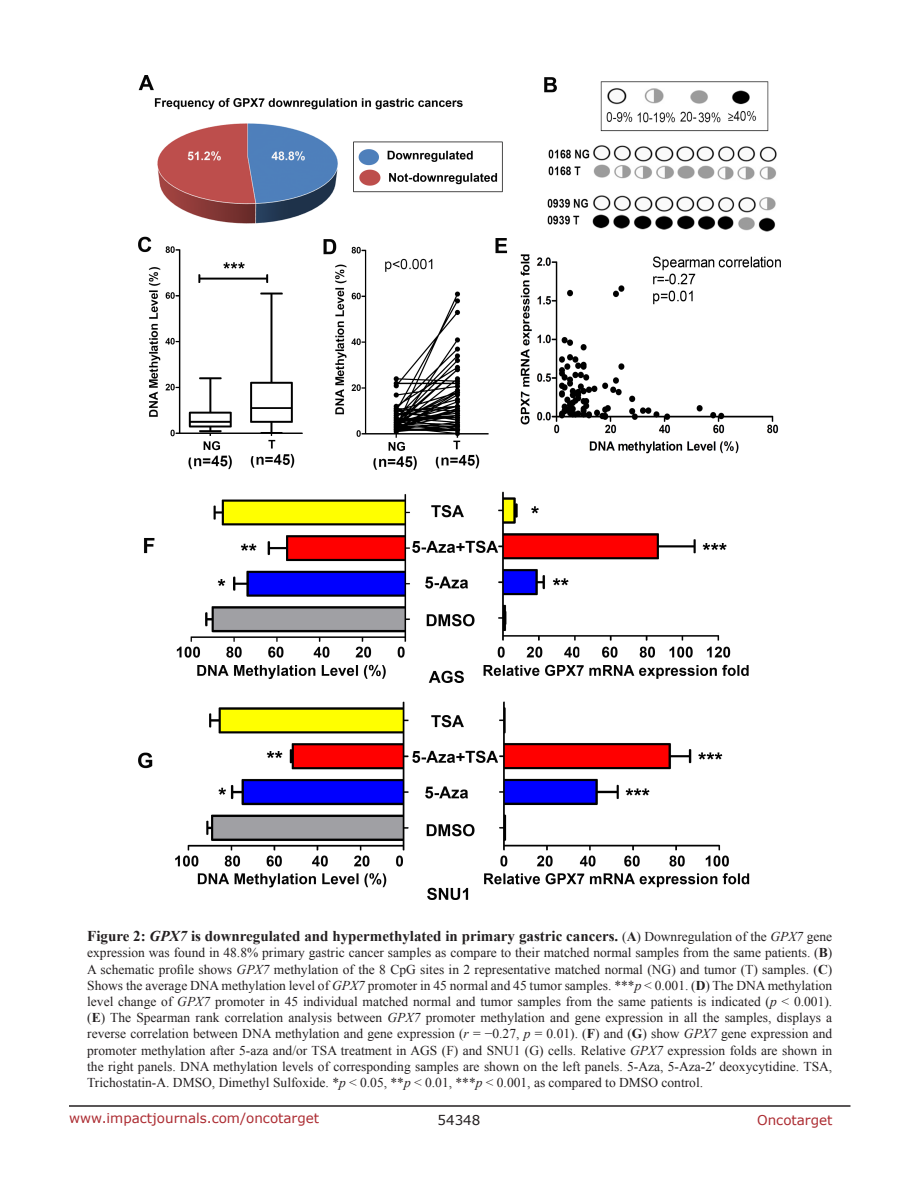
<style>
.page{position:relative;width:918px;height:1188px;background:#fff}
.page>*{position:absolute;margin:0;border:0;box-sizing:border-box;transform-origin:0 0}
.FigureText{font:700 15px "Times New Roman";color:#231f20}
.FigureText-2{font:13.5px/16.2px "Times New Roman";color:#231f20;text-align:justify}
.t1{font:13.5px "Verdana";color:#ac2b31}
.t2{font:13.5px "Verdana";color:#231f20}
.s1{font-style:italic}
.s2{font-weight:400;font-size:13.5px}
.s3{font-size:13.5px}
.s4{font-weight:400;font-style:italic;font-size:13.5px}
.s5{font-weight:700}
</style>
<div class="page">
<hr style="left:69px;top:1105px;width:781px;height:2px;background:#231f20">
<img style="left:139px;top:75px;width:642px;height:825px">
<p class="FigureText" style="left:87px;top:926px;width:747px">Figure 2: <span class="s1">GPX7</span> is downregulated and hypermethylated in primary gastric cancers. <span class="s2">(</span><span class="s3">A</span><span class="s2">) Downregulation of the</span> <span class="s4">GPX7</span> <span class="s2">gene</span></p>
<p class="FigureText-2" style="left:87px;top:944px;width:747px">expression was found in 48.8% primary gastric cancer samples as compare to their matched normal samples from the same patients. (<span class="s5">B</span>)<br>A schematic profile shows <span class="s1">GPX7</span> methylation of the 8 CpG sites in 2 representative matched normal (NG) and tumor (T) samples. (<span class="s5">C</span>)<br>Shows the average DNA methylation level of <span class="s1">GPX7</span> promoter in 45 normal and 45 tumor samples. ***<span class="s1">p</span> &lt; 0.001. (<span class="s5">D</span>) The DNA methylation level change of <span class="s1">GPX7</span> promoter in 45 individual matched normal and tumor samples from the same patients is indicated (<span class="s1">p</span> &lt; 0.001). (<span class="s5">E</span>) The Spearman rank correlation analysis between <span class="s1">GPX7</span> promoter methylation and gene expression in all the samples, displays a reverse correlation between DNA methylation and gene expression (<span class="s1">r</span> = −0.27, <span class="s1">p</span> = 0.01). (<span class="s5">F</span>) and (<span class="s5">G</span>) show <span class="s1">GPX7</span> gene expression and promoter methylation after 5-aza and/or TSA treatment in AGS (F) and SNU1 (G) cells. Relative <span class="s1">GPX7</span> expression folds are shown in the right panels. DNA methylation levels of corresponding samples are shown on the left panels. 5-Aza, 5-Aza-2′ deoxycytidine. TSA, Trichostatin-A. DMSO, Dimethyl Sulfoxide. *<span class="s1">p</span> &lt; 0.05, **<span class="s1">p</span> &lt; 0.01, ***<span class="s1">p</span> &lt; 0.001, as compared to DMSO control.</p>
<p class="t1" style="left:69px;top:1109px;width:252px">www.impactjournals.com/oncotarget</p>
<p class="t2" style="left:438px;top:1111px;width:44px">54348</p>
<p class="t1" style="left:757px;top:1111px;width:77px">Oncotarget</p>
</div>
